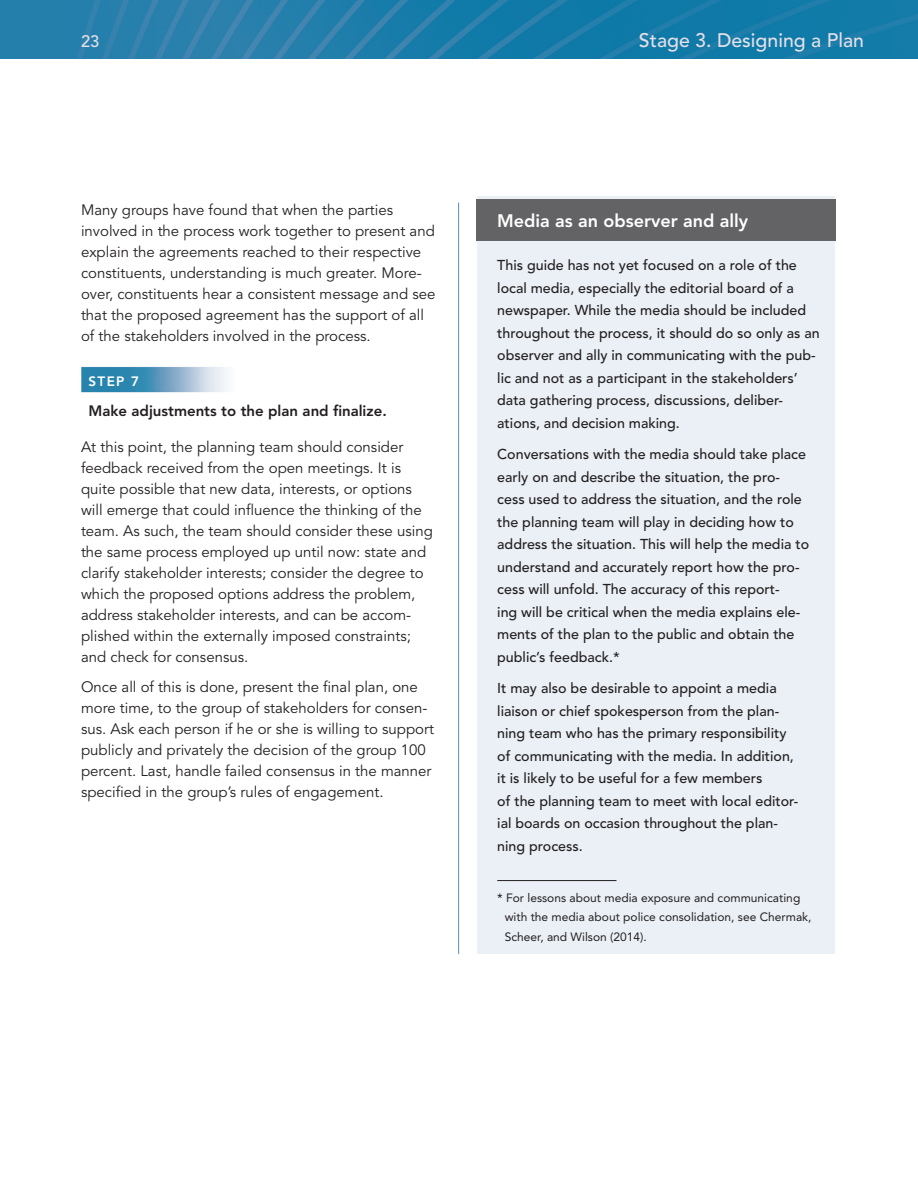
<style>
.page{position:relative;width:918px;height:1188px;background:#fff}
.page>*{position:absolute;margin:0;border:0;box-sizing:border-box;transform-origin:0 0}
.t1{font:500 19.5px "Avenir LT Std";color:#e5dfe8}
.Sidebar_Head{font:800 18px "Avenir LT Std";color:#fff}
.t2{font:500 16.5px "Avenir LT Std";color:#e5dfe8}
.Text{font:15px/21px "Avenir LT Std";color:#231f20}
.t3{font:800 15px "Avenir LT Std";color:#231f20}
.Sidebar_Text{font:500 14.25px/22.5px "Avenir LT Std";color:#231f20}
.t4{font:800 13.5px "Avenir LT Std";color:#fff}
.Sidebar_Footnote{font:12px/19.5px "Avenir LT Std";color:#231f20}
.s1{font-weight:500}
</style>
<div class="page">
<img style="left:0;top:0;width:918px;height:59px">
<img style="left:81px;top:366px;width:146px;height:27px">
<hr style="left:458px;top:202px;width:1px;height:752px;background:#5c92b8">
<div style="left:477px;top:196px;width:358px;height:758px;background:#eaf0f6"></div>
<div style="left:476px;top:200px;width:360px;height:42px;background:#636366"></div>
<hr style="left:497px;top:880px;width:119px;height:1px;background:#231f20">
<p class="t2" style="left:81px;top:31px;width:20px">23</p>
<h1 class="t1" style="left:639px;top:29px;width:227px">Stage 3. Designing a Plan</h1>
<p class="Text" style="left:81px;top:199px;width:356px">Many groups have found that when the parties involved in the process work together to present and explain the agreements reached to their respective constituents, understanding is much greater. More&shy;over, constituents hear a consistent message and see that the proposed agreement has the support of all of the stakeholders involved in the process.</p>
<h3 class="t4" style="left:88px;top:373px;width:52px">STEP 7</h3>
<h3 class="t3" style="left:88px;top:402px;width:300px">Make adjustments to the plan and finalize.</h3>
<p class="Text" style="left:81px;top:436px;width:354px">At this point, the planning team should consider feedback received from the open meetings. It is quite possible that new data, interests, or options will emerge that could influence the thinking of the team. As such, the team should consider these using the same process employed up until now: state and clarify stakeholder interests; consider the degree to which the proposed options address the problem, address stakeholder interests, and can be accom&shy;plished within the externally imposed constraints; and check for consensus.</p>
<p class="Text" style="left:81px;top:676px;width:355px">Once all of this is done, present the final plan, one more time, to the group of stakeholders for consen&shy;sus. Ask each person if he or she is willing to support publicly and privately the decision of the group 100 percent. Last, handle failed consensus in the manner specified in the group’s rules of engagement.</p>
<p class="Sidebar_Head" style="left:497px;top:210px;width:253px">Media as an observer and ally</p>
<p class="Sidebar_Text" style="left:497px;top:254px;width:324px">This guide has not yet focused on a role of the local media, especially the editorial board of a newspaper. While the media should be included throughout the process, it should do so only as an observer and ally in communicating with the pub&shy;lic and not as a participant in the stakeholders’ data gathering process, discussions, deliber&shy;ations, and decision making.</p>
<p class="Sidebar_Text" style="left:497px;top:443px;width:313px">Conversations with the media should take place early on and describe the situation, the pro&shy;cess used to address the situation, and the role the planning team will play in deciding how to address the situation. This will help the media to understand and accurately report how the pro&shy;cess will unfold. The accuracy of this report-<br>ing will be critical when the media explains ele&shy;ments of the plan to the public and obtain the public’s feedback.*</p>
<p class="Sidebar_Text" style="left:497px;top:677px;width:302px">It may also be desirable to appoint a media liaison or chief spokesperson from the plan&shy;ning team who has the primary responsibility of communicating with the media. In addition, it is likely to be useful for a few members<br>of the planning team to meet with local editor&shy;ial boards on occasion throughout the plan&shy;ning process.</p>
<p class="Sidebar_Footnote" style="left:505px;top:888px;width:308px;text-indent:-8px"><span class="s1">*</span> For lessons about media exposure and communicating with the media about police consolidation, see Chermak,<br>Scheer, and Wilson (2014).</p>
</div>
